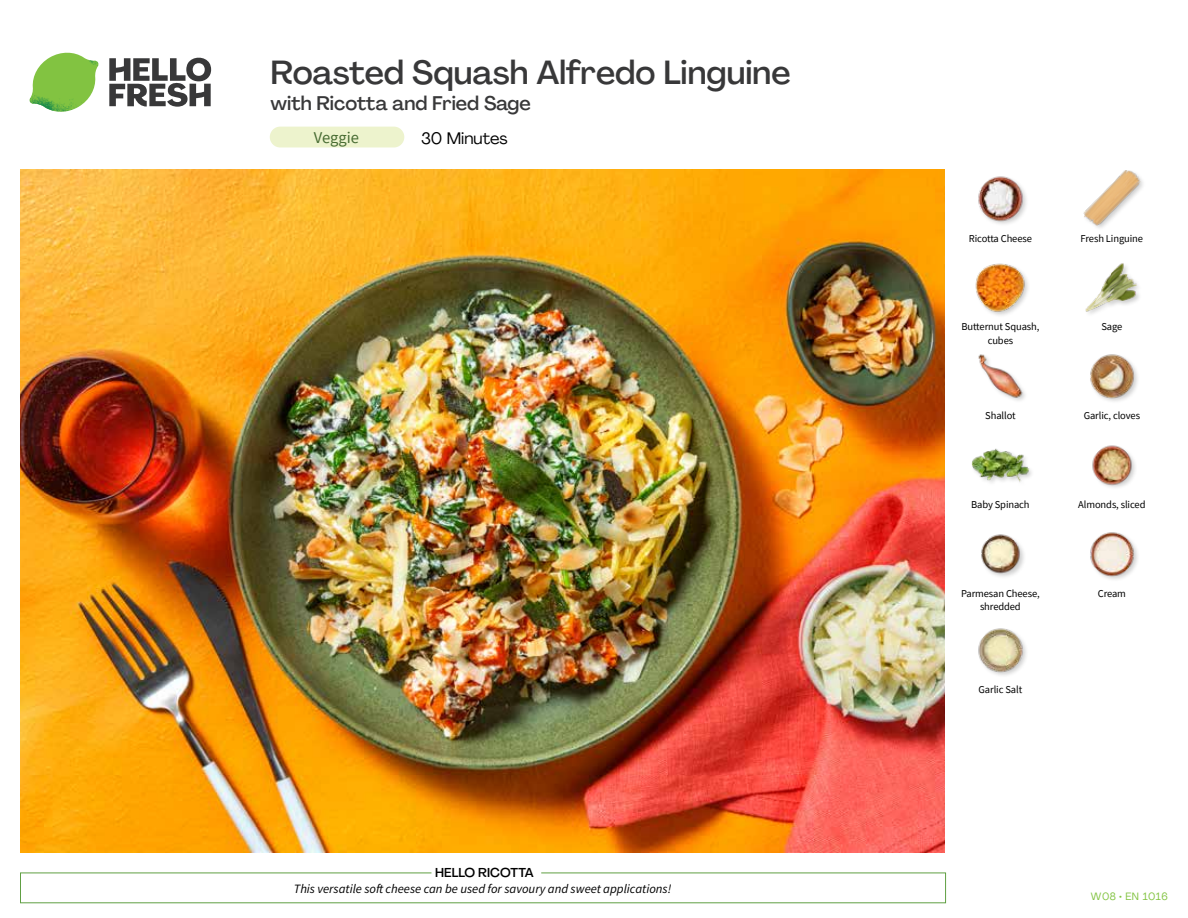
<style>
.page{position:relative;width:1188px;height:918px;background:#fff}
.page>*{position:absolute;margin:0;border:0;box-sizing:border-box;transform-origin:0 0}
.t1{font:500 33px "Agrandir";color:#383839}
.t2{font:500 19.5px "Agrandir";color:#383839}
.t3{font:16.5px "Agrandir";color:#000}
.t4{font:16.5px "Source Sans Pro";color:#476b32}
.t5{font:italic 12.75px "Source Sans Pro";color:#000}
.t6{font:500 12.75px "Agrandir";color:#000}
.t7{font:10.5px "Source Sans Pro";letter-spacing:-.01em;color:#000}
.t8{font:10.5px "Agrandir";letter-spacing:.05em;color:#82c341}
</style>
<div class="page">
<div style="left:270px;top:127px;width:134px;height:20px;background:#edf3cd;border-radius:10px"></div>
<svg style="left:109px;top:57px;width:102px;height:50px"></svg>
<svg style="left:34px;top:53px;width:62px;height:40px"></svg>
<img style="left:67px;top:53px;width:32px;height:26px">
<img style="left:33px;top:75px;width:59px;height:11px">
<img style="left:29px;top:79px;width:61px;height:33px">
<img style="left:65px;top:86px;width:27px;height:25px">
<div style="left:20px;top:873px;width:926px;height:30px;border:1px solid #609f43"></div>
<div style="left:431px;top:865px;width:110px;height:15px;background:#fff"></div>
<img style="left:21px;top:170px;width:924px;height:682px">
<img style="left:978px;top:628px;width:48px;height:48px">
<img style="left:1090px;top:532px;width:48px;height:48px">
<img style="left:981px;top:534px;width:43px;height:43px">
<img style="left:1092px;top:445px;width:43px;height:43px">
<div style="left:971px;top:448px;width:64px;height:40px;background:#000;opacity:.2"></div>
<img style="left:972px;top:448px;width:57px;height:40px">
<img style="left:1090px;top:354px;width:48px;height:48px">
<img style="left:978px;top:354px;width:47px;height:47px">
<img style="left:1085px;top:263px;width:54px;height:51px">
<img style="left:975px;top:263px;width:53px;height:52px">
<img style="left:1083px;top:170px;width:58px;height:57px">
<img style="left:978px;top:176px;width:49px;height:48px">
<h1 class="t1" style="left:271px;top:52px;width:522px">Roasted Squash Alfredo Linguine</h1>
<h2 class="t2" style="left:271px;top:91px;width:262px">with Ricotta and Fried Sage</h2>
<h3 class="t4" style="left:314px;top:127px;width:47px">Veggie</h3>
<h3 class="t3" style="left:421px;top:128px;width:88px">30 Minutes</h3>
<p class="t6" style="left:435px;top:864px;width:100px">HELLO RICOTTA</p>
<p class="t5" style="left:294px;top:881px;width:379px">This versatile soft cheese can be used for savoury and sweet applications!</p>
<p class="t7" style="left:969px;top:231px;width:65px">Ricotta Cheese</p>
<p class="t7" style="left:1081px;top:231px;width:64px">Fresh Linguine</p>
<p class="t7" style="left:961px;top:320px;width:80px">Butternut Squash,</p>
<p class="t7" style="left:1101px;top:320px;width:22px">Sage</p>
<p class="t7" style="left:988px;top:334px;width:27px">cubes</p>
<p class="t7" style="left:985px;top:409px;width:32px">Shallot</p>
<p class="t7" style="left:1084px;top:409px;width:58px">Garlic, cloves</p>
<p class="t7" style="left:971px;top:498px;width:60px">Baby Spinach</p>
<p class="t7" style="left:1078px;top:498px;width:69px">Almonds, sliced</p>
<p class="t7" style="left:961px;top:587px;width:80px">Parmesan Cheese,</p>
<p class="t7" style="left:1098px;top:587px;width:30px">Cream</p>
<p class="t7" style="left:980px;top:600px;width:42px">shredded</p>
<p class="t7" style="left:979px;top:683px;width:45px">Garlic Salt</p>
<p class="t8" style="left:1091px;top:890px;width:78px">W08 • EN 1016</p>
</div>
